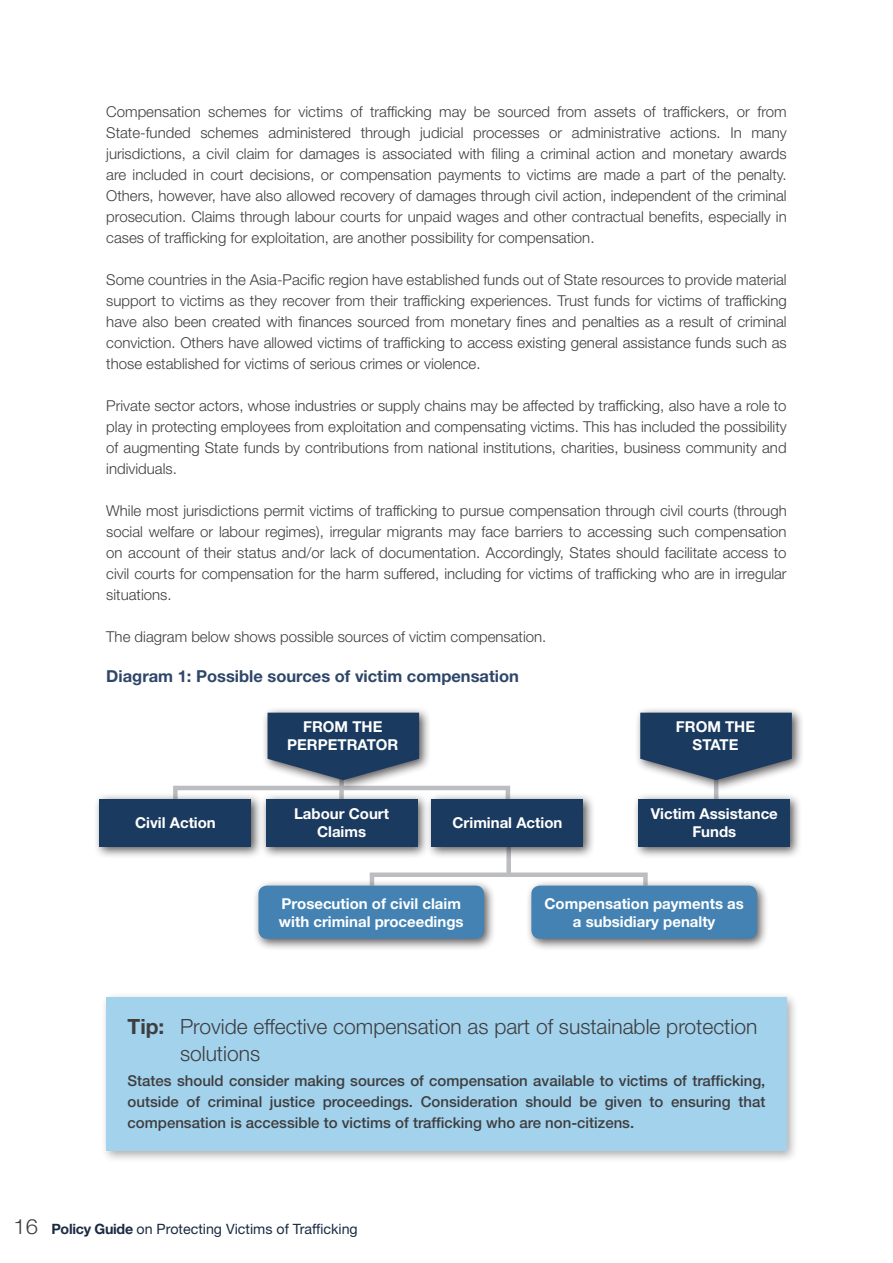
<style>
.page{position:relative;width:893px;height:1263px;background:#fff}
.page>*{position:absolute;margin:0;border:0;box-sizing:border-box;transform-origin:0 0}
.t1{font:300 21px/27px "Helvetica Neue LT Std";color:#3e3e3f}
.t2{font:700 21px "Helvetica Neue LT Std";color:#3e3e3f}
.t3{font:700 16.5px "Helvetica Neue LT Std";color:#2e4669}
.t4{font:300 15px/21px "Helvetica Neue LT Std";color:#3e3e3f;text-align:justify}
.t5{font:500 15px/21px "Helvetica Neue LT Std";color:#3e3e3f;text-align:justify}
.t6{font:700 15px/18px "Helvetica Neue LT Std";color:#fff;text-align:center}
.t7{font:14.25px "Helvetica Neue LT Std";color:#1b2b43}
.s1{font-weight:300;font-size:21px;color:#3e3e3f}
.s2{font-weight:700}
</style>
<div class="page">
<div style="left:100px;top:991px;width:699px;height:172px;background:#231f20;opacity:.75"></div>
<div style="left:106px;top:997px;width:681px;height:154px;background:#a3d2ed"></div>
<div style="left:173px;top:786px;width:337px;height:15px;border:4px solid #bcbdc0"></div>
<div style="left:370px;top:872px;width:278px;height:16px;border:4px solid #bcbdc0"></div>
<div style="left:339px;top:771px;width:5px;height:28px;background:#bcbdc0"></div>
<hr style="left:714px;top:771px;width:4px;height:28px;background:#bcbdc0">
<div style="left:506px;top:846px;width:5px;height:28px;background:#bcbdc0"></div>
<div style="left:262px;top:707px;width:169px;height:85px;background:#231f20;opacity:.75"></div>
<svg style="left:268px;top:713px;width:151px;height:67px;background:#355070"></svg>
<div style="left:634px;top:707px;width:170px;height:85px;background:#231f20;opacity:.75"></div>
<svg style="left:640px;top:713px;width:152px;height:67px;background:#365170"></svg>
<div style="left:252px;top:880px;width:244px;height:71px;background:#231f20;opacity:.75"></div>
<div style="left:258px;top:886px;width:226px;height:53px;background:#4382b2;border-radius:9px"></div>
<div style="left:94px;top:793px;width:169px;height:66px;background:#231f20;opacity:.75"></div>
<div style="left:100px;top:799px;width:151px;height:47px;background:#1a3a5f"></div>
<div style="left:260px;top:793px;width:169px;height:66px;background:#231f20;opacity:.75"></div>
<div style="left:266px;top:799px;width:151px;height:47px;background:#1a3a5f"></div>
<div style="left:426px;top:793px;width:169px;height:66px;background:#231f20;opacity:.75"></div>
<div style="left:432px;top:799px;width:151px;height:47px;background:#1a3a5f"></div>
<div style="left:633px;top:793px;width:169px;height:66px;background:#231f20;opacity:.75"></div>
<div style="left:638px;top:799px;width:152px;height:47px;background:#1a3a5f"></div>
<div style="left:525px;top:880px;width:244px;height:71px;background:#231f20;opacity:.75"></div>
<div style="left:531px;top:886px;width:226px;height:53px;background:#4382b2;border-radius:9px"></div>
<p class="t4" style="left:106px;top:101px;width:682px">Compensation schemes for victims of trafficking may be sourced from assets of traffickers, or from State-funded schemes administered through judicial processes or administrative actions. In many jurisdictions, a civil claim for damages is associated with filing a criminal action and monetary awards are included in court decisions, or compensation payments to victims are made a part of the penalty.<br>Others, however, have also allowed recovery of damages through civil action, independent of the criminal prosecution. Claims through labour courts for unpaid wages and other contractual benefits, especially in cases of trafficking for exploitation, are another possibility for compensation.</p>
<p class="t4" style="left:106px;top:269px;width:682px">Some countries in the Asia-Pacific region have established funds out of State resources to provide material support to victims as they recover from their trafficking experiences. Trust funds for victims of trafficking have also been created with finances sourced from monetary fines and penalties as a result of criminal conviction. Others have allowed victims of trafficking to access existing general assistance funds such as those established for victims of serious crimes or violence.</p>
<p class="t4" style="left:106px;top:395px;width:682px">Private sector actors, whose industries or supply chains may be affected by trafficking, also have a role to play in protecting employees from exploitation and compensating victims. This has included the possibility of augmenting State funds by contributions from national institutions, charities, business community and individuals.</p>
<p class="t4" style="left:106px;top:500px;width:682px">While most jurisdictions permit victims of trafficking to pursue compensation through civil courts (through social welfare or labour regimes), irregular migrants may face barriers to accessing such compensation on account of their status and/or lack of documentation. Accordingly, States should facilitate access to civil courts for compensation for the harm suffered, including for victims of trafficking who are in irregular situations.</p>
<p class="t4" style="left:106px;top:626px;width:442px">The diagram below shows possible sources of victim compensation.</p>
<p class="t3" style="left:106px;top:666px;width:414px">Diagram 1: Possible sources of victim compensation</p>
<p class="t6" style="left:287px;top:717px;width:113px">FROM THE<br>PERPETRATOR</p>
<p class="t6" style="left:676px;top:717px;width:81px">FROM THE</p>
<p class="t6" style="left:693px;top:735px;width:47px">STATE</p>
<p class="t6" style="left:135px;top:813px;width:82px">Civil Action</p>
<p class="t6" style="left:294px;top:804px;width:97px">Labour Court<br>Claims</p>
<p class="t6" style="left:452px;top:813px;width:111px">Criminal Action</p>
<p class="t6" style="left:651px;top:804px;width:129px">Victim Assistance<br>Funds</p>
<p class="t6" style="left:279px;top:894px;width:186px;text-align:left">Prosecution of civil claim with criminal proceedings</p>
<p class="t6" style="left:544px;top:894px;width:201px">Compensation payments as a subsidiary penalty</p>
<p class="t2" style="left:128px;top:1013px;width:38px">Tip:</p>
<p class="t1" style="left:180px;top:1012px;width:579px">Provide effective compensation as part of sustainable protection solutions</p>
<p class="t5" style="left:128px;top:1070px;width:639px">States should consider making sources of compensation available to victims of trafficking, outside of criminal justice proceedings. Consideration should be given to ensuring that compensation is accessible to victims of trafficking who are non-citizens.</p>
<p class="t7" style="left:14px;top:1220px;width:346px"><span class="s1">16</span> <span class="s2">Policy Guide</span> on Protecting Victims of Trafficking</p>
</div>
